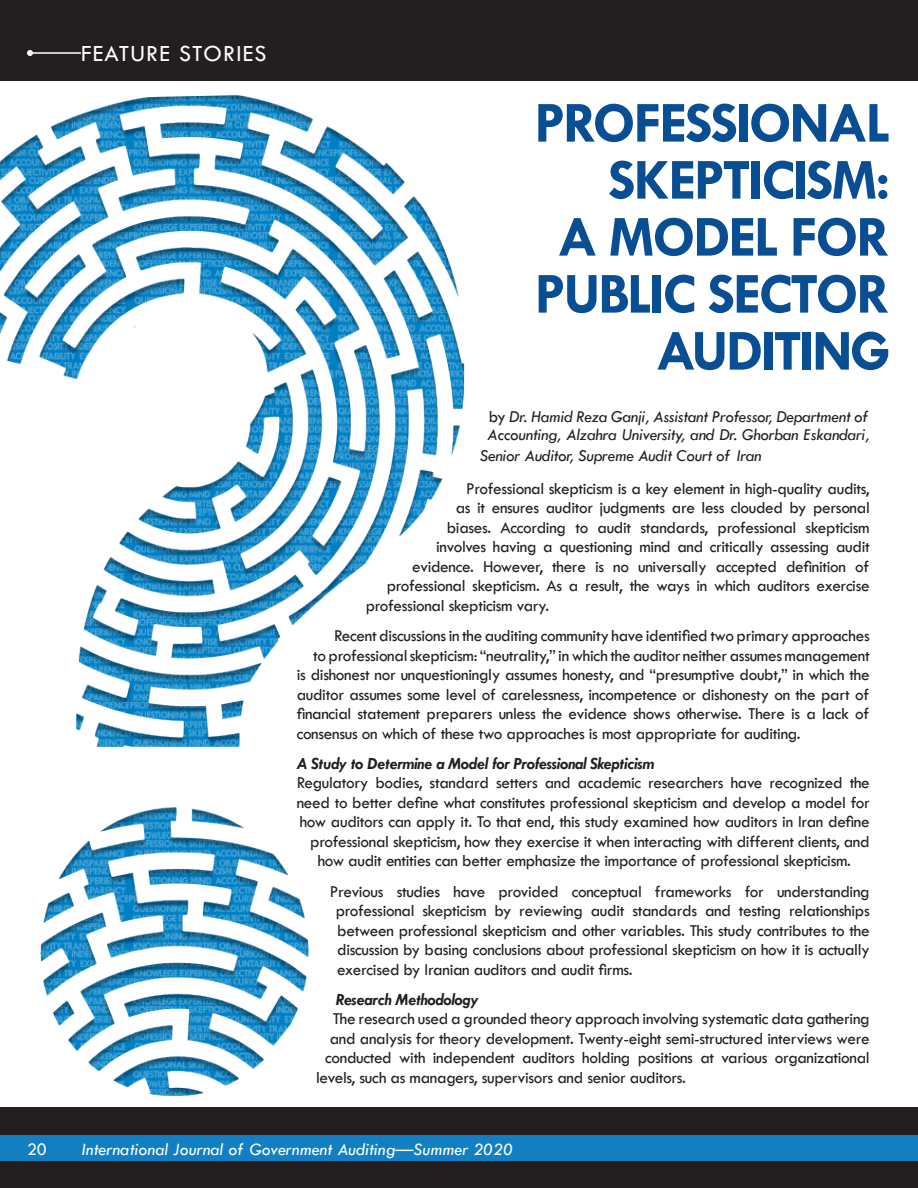
<style>
.page{position:relative;width:918px;height:1188px;background:#fff}
.page>*{position:absolute;margin:0;border:0;box-sizing:border-box;transform-origin:0 0}
.t1{font:700 58.5px/57px "Tw Cen";letter-spacing:-.04em;color:#094e93;text-align:right}
.t2{font:24px "Tw Cen";letter-spacing:.05em;color:#fff}
.t3{font:italic 18px "Tw Cen";color:#fff}
.t4{font:18px "Tw Cen";color:#fff}
.t5{font:17.25px/19.5px "Tw Cen";letter-spacing:-.02em;color:#231f20;text-align:justify}
.t6{font:italic 17.25px/18px "Tw Cen";letter-spacing:-.015em;color:#231f20}
.t7{font:italic 700 17.25px "Tw Cen";letter-spacing:-.02em;color:#231f20}
.s1{font-style:normal}
</style>
<div class="page">
<div style="left:0;top:1107px;width:918px;height:81px;background:#231f20"></div>
<div style="left:0;top:1135px;width:918px;height:26px;background:#127fc3"></div>
<div style="left:0;top:0;width:918px;height:81px;background:#231f20"></div>
<hr style="left:30px;top:52px;width:51px;height:2px;background:#fff">
<svg style="left:27px;top:50px;width:6px;height:6px"></svg>
<img style="left:0;top:95px;width:464px;height:1001px">
<h2 class="t2" style="left:81px;top:39px;width:187px">FEATURE STORIES</h2>
<p class="t1" style="left:534px;top:93px;width:358px">PROFESSIONAL<br>SKEPTICISM:</p>
<p class="t1" style="left:535px;top:207px;width:357px">A MODEL FOR<br>PUBLIC SECTOR<br>AUDITING</p>
<p class="t6" style="left:487px;top:407px;width:384px"><span class="s1">by</span> Dr. Hamid Reza Ganji, Assistant Professor, Department of<br>Accounting, Alzahra University, and Dr. Ghorban Eskandari,</p>
<p class="t6" style="left:480px;top:446px;width:284px">Senior Auditor, Supreme Audit Court of Iran</p>
<p class="t5" style="left:466px;top:478px;width:405px">Professional skepticism is a key element in high-quality audits,</p>
<p class="t5" style="left:456px;top:498px;width:416px">as it ensures auditor judgments are less clouded by personal</p>
<p class="t5" style="left:447px;top:517px;width:425px">biases. According to audit standards, professional skepticism</p>
<p class="t5" style="left:436px;top:537px;width:435px">involves having a questioning mind and critically assessing audit</p>
<p class="t5" style="left:412px;top:556px;width:458px">evidence. However, there is no universally accepted definition of</p>
<p class="t5" style="left:387px;top:576px;width:485px">professional skepticism. As a result, the ways in which auditors exercise</p>
<p class="t5" style="left:366px;top:595px;width:185px">professional skepticism vary.</p>
<p class="t5" style="left:334px;top:626px;width:537px">Recent discussions in the auditing community have identified two primary approaches</p>
<p class="t5" style="left:313px;top:645px;width:558px">to professional skepticism: “neutrality,” in which the auditor neither assumes management</p>
<p class="t5" style="left:297px;top:665px;width:574px">is dishonest nor unquestioningly assumes honesty, and “presumptive doubt,” in which the</p>
<p class="t5" style="left:297px;top:684px;width:574px">auditor assumes some level of carelessness, incompetence or dishonesty on the part of</p>
<p class="t5" style="left:297px;top:704px;width:574px">financial statement preparers unless the evidence shows otherwise. There is a lack of</p>
<p class="t5" style="left:297px;top:723px;width:505px">consensus on which of these two approaches is most appropriate for auditing.</p>
<p class="t7" style="left:297px;top:753px;width:359px">A Study to Determine a Model for Professional Skepticism</p>
<p class="t5" style="left:297px;top:773px;width:575px">Regulatory bodies, standard setters and academic researchers have recognized the</p>
<p class="t5" style="left:297px;top:793px;width:575px">need to better define what constitutes professional skepticism and develop a model for</p>
<p class="t5" style="left:300px;top:812px;width:572px">how auditors can apply it. To that end, this study examined how auditors in Iran define</p>
<p class="t5" style="left:310px;top:832px;width:561px">professional skepticism, how they exercise it when interacting with different clients, and</p>
<p class="t5" style="left:318px;top:851px;width:535px">how audit entities can better emphasize the importance of professional skepticism.</p>
<p class="t5" style="left:336px;top:881px;width:536px;text-indent:-6px">Previous studies have provided conceptual frameworks for understanding professional skepticism by reviewing audit standards and testing relationships between professional skepticism and other variables. This study contributes to the discussion by basing conclusions about professional skepticism on how it is actually exercised by Iranian auditors and audit firms.</p>
<p class="t7" style="left:336px;top:989px;width:144px">Research Methodology</p>
<p class="t5" style="left:333px;top:1009px;width:539px">The research used a grounded theory approach involving systematic data gathering</p>
<p class="t5" style="left:330px;top:1029px;width:542px">and analysis for theory development. Twenty-eight semi-structured interviews were</p>
<p class="t5" style="left:325px;top:1048px;width:546px">conducted with independent auditors holding positions at various organizational</p>
<p class="t5" style="left:316px;top:1068px;width:371px">levels, such as managers, supervisors and senior auditors.</p>
<p class="t4" style="left:27px;top:1139px;width:21px">20</p>
<p class="t3" style="left:81px;top:1139px;width:434px">International Journal of Government Auditing—Summer 2020</p>
</div>
